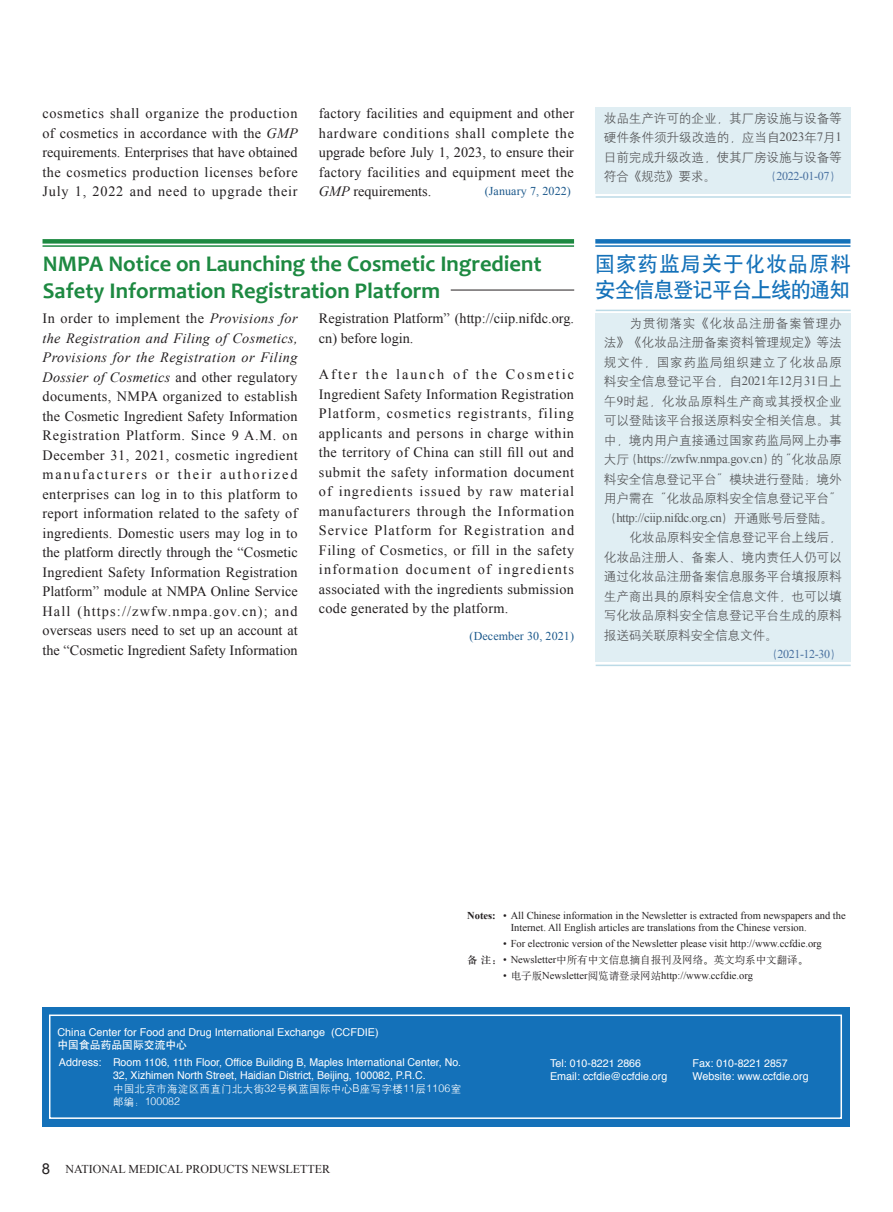
<style>
.page{position:relative;width:893px;height:1212px;background:#fff}
.page>*{position:absolute;margin:0;border:0;box-sizing:border-box;transform-origin:0 0}
.英文标题{font:700 22.5px/26.2px "Candara";color:#1d8941}
.中文标题{font:21px "H Yb 1 gj";letter-spacing:-.03em;color:#1471b9;scale:.96 1}
.中文标题-2{font:21px "H Yb 1 gj";letter-spacing:.06em;color:#1471b9;scale:.96 1}
.t1{font:15px "Arial";color:#231f20}
.英文{font:14.25px/19.5px "Times New Roman";letter-spacing:.02em;color:#231f20;text-align:justify}
.英文-2{font:14.25px/19.5px "Times New Roman";color:#231f20}
.中文{font:12.75px/19.5px "H Yg 2 gj";letter-spacing:-.02em;color:#57585a;text-align:justify}
.t2{font:12px "Times New Roman";color:#231f20}
.英文-3{font:12px "Times New Roman";letter-spacing:.01em;color:#1b588b}
.中文-2{font:12px "Times New Roman";letter-spacing:-.03em;color:#48709f}
.t3{font:10.8px/12.9px "Helvetica";color:#fff}
.t4{font:10.8px/13.6px "H Yg 2 gj";letter-spacing:.025em;color:#fff}
.t5{font:10.8px "H Yb 1 gj";color:#fff}
.t6{font:10.5px/12px "Times New Roman";color:#231f20;text-align:center}
.t7{font:10.5px "H Ya 6 gj";color:#231f20}
.s1{font-style:italic}
.s2{font-family:"Times New Roman"}
.s3{font-family:"H Yg 2 gj"}
.s4{font-weight:700}
.s5{font-family:"H Ya 3 gj"}
.s6{font-family:"H Ya 6 gj"}
.s7{font-family:"Helvetica";font-weight:300}
</style>
<div class="page">
<div style="left:42px;top:1007px;width:808px;height:119px;background:#1471b9"></div>
<div style="left:49px;top:1014px;width:793px;height:105px;border:2px solid #fff"></div>
<div style="left:596px;top:314px;width:255px;height:348px;background:#e0eef3"></div>
<div style="left:596px;top:107px;width:255px;height:87px;background:#e0eef3"></div>
<hr style="left:596px;top:310px;width:255px;height:1px;background:#bbdae6">
<hr style="left:596px;top:196px;width:255px;height:2px;background:#bbdae6">
<hr style="left:596px;top:665px;width:255px;height:1px;background:#bbdae6">
<hr style="left:595px;top:245px;width:255px;height:2px;background:#1471b9">
<div style="left:595px;top:239px;width:255px;height:5px;background:#1471b9"></div>
<hr style="left:43px;top:245px;width:531px;height:2px;background:#1d8941">
<div style="left:43px;top:239px;width:531px;height:5px;background:#1d8941"></div>
<hr style="left:451px;top:290px;width:123px;height:1px;background:#231f20">
<p class="英文" style="left:43px;top:103px;width:257px">cosmetics shall organize the production of cosmetics in accordance with the <span class="s1">GMP </span>requirements. Enterprises that have obtained the cosmetics production licenses before July 1, 2022 and need to upgrade their</p>
<p class="英文" style="left:319px;top:103px;width:257px">factory facilities and equipment and other hardware conditions shall complete the upgrade before July 1, 2023, to ensure their factory facilities and equipment meet the <span class="s1">GMP</span> requirements.</p>
<p class="英文-3" style="left:485px;top:183px;width:88px">(January 7, 2022)</p>
<p class="英文标题" style="left:43px;top:251px;width:500px">NMPA Notice on Launching the Cosmetic Ingredient<br>Safety Information Registration Platform</p>
<p class="英文" style="left:43px;top:309px;width:257px">In order to implement the <span class="s1">Provisions for the Registration and Filing of Cosmetics, Provisions for the Registration or Filing Dossier of Cosmetics</span> and other regulatory documents, NMPA organized to establish the Cosmetic Ingredient Safety Information Registration Platform. Since 9 A.M. on December 31, 2021, cosmetic ingredient manufacturers or their authorized enterprises can log in to this platform to report information related to the safety of ingredients. Domestic users may log in to the platform directly through the “Cosmetic Ingredient Safety Information Registration Platform” module at NMPA Online Service Hall (https://zwfw.nmpa.gov.cn); and overseas users need to set up an account at the “Cosmetic Ingredient Safety Information</p>
<p class="英文-2" style="left:319px;top:309px;width:257px">Registration Platform” (http://ciip.nifdc.org. cn) before login.</p>
<p class="英文" style="left:319px;top:365px;width:257px">After the launch of the Cosmetic Ingredient Safety Information Registration Platform, cosmetics registrants, filing applicants and persons in charge within the territory of China can still fill out and submit the safety information document of ingredients issued by raw material manufacturers through the Information Service Platform for Registration and Filing of Cosmetics, or fill in the safety information document of ingredients associated with the ingredients submission code generated by the platform.</p>
<p class="英文-3" style="left:470px;top:627px;width:106px">(December 30, 2021)</p>
<p class="中文" style="left:604px;top:108px;width:240px">妆品生产许可的企业，其厂房设施与设备等硬件条件须升级改造的，应当自<span class="s2">2023</span>年<span class="s2">7</span>月<span class="s2">1</span>日前完成升级改造，使其厂房设施与设备等符合《规范》要求。</p>
<p class="中文-2" style="left:765px;top:168px;width:78px"><span class="s3">（</span>2022-01-07<span class="s3">）</span></p>
<p class="中文标题-2" style="left:595px;top:254px;width:268px">国家药监局关于化妆品原料</p>
<p class="中文标题" style="left:595px;top:279px;width:267px">安全信息登记平台上线的通知</p>
<p class="中文" style="left:604px;top:313px;width:239px;text-indent:26px">为贯彻落实《化妆品注册备案管理办法》《化妆品注册备案资料管理规定》等法规文件，国家药监局组织建立了化妆品原料安全信息登记平台，自<span class="s2">2021</span>年<span class="s2">12</span>月<span class="s2">31</span>日上午<span class="s2">9</span>时起，化妆品原料生产商或其授权企业可以登陆该平台报送原料安全相关信息。其中，境内用户直接通过国家药监局网上办事大厅（<span class="s2">https://zwfw.nmpa.gov.cn</span>）的“化妆品原料安全信息登记平台”模块进行登陆；境外用户需在“化妆品原料安全信息登记平台”（<span class="s2">http://ciip.nifdc.org.cn</span>）开通账号后登陆。</p>
<p class="中文" style="left:604px;top:528px;width:239px;text-indent:26px">化妆品原料安全信息登记平台上线后，化妆品注册人、备案人、境内责任人仍可以通过化妆品注册备案信息服务平台填报原料生产商出具的原料安全信息文件，也可以填写化妆品原料安全信息登记平台生成的原料报送码关联原料安全信息文件。</p>
<p class="中文-2" style="left:766px;top:645px;width:78px"><span class="s3">（</span>2021-12-30<span class="s3">）</span></p>
<p class="t6" style="left:467px;top:909px;width:380px"><span class="s4">Notes:</span> • All Chinese information in the Newsletter is extracted from newspapers and the<br>Internet. All English articles are translations from the Chinese version.</p>
<p class="t6" style="left:503px;top:937px;width:320px">• For electronic version of the Newsletter please visit http://www.ccfdie.org</p>
<p class="t7" style="left:467px;top:955px;width:342px"><span class="s5">备 注</span>： <span class="s2">• Newsletter</span>中所有中文信息摘自报刊及网络。英文均系中文翻译。</p>
<p class="t6" style="left:503px;top:969px;width:251px">• <span class="s6">电子版</span>Newsletter<span class="s6">阅览请登录网站</span>http://www.ccfdie.org</p>
<p class="t3" style="left:57px;top:1026px;width:323px">China Center for Food and Drug International Exchange (CCFDIE)</p>
<p class="t5" style="left:57px;top:1040px;width:131px">中国食品药品国际交流中心</p>
<p class="t3" style="left:113px;top:1056px;width:350px;text-indent:-54px">Address: Room 1106, 11th Floor, Office Building B, Maples International Center, No.<br>32, Xizhimen North Street, Haidian District, Beijing, 100082, P.R.C.</p>
<p class="t4" style="left:113px;top:1081px;width:350px">中国北京市海淀区西直门北大街<span class="s7">32</span>号枫蓝国际中心<span class="s7">B</span>座写字楼<span class="s7">11</span>层<span class="s7">1106</span>室邮编：<span class="s7">100082</span></p>
<p class="t1" style="left:42px;top:1159px;width:10px">8</p>
<p class="t2" style="left:65px;top:1161px;width:266px">NATIONAL MEDICAL PRODUCTS NEWSLETTER</p>
<p class="t3" style="left:550px;top:1056px;width:93px">Tel: 010-8221 2866</p>
<p class="t3" style="left:693px;top:1056px;width:97px">Fax: 010-8221 2857</p>
<p class="t3" style="left:550px;top:1069px;width:119px">Email: ccfdie@ccfdie.org</p>
<p class="t3" style="left:693px;top:1069px;width:117px">Website: www.ccfdie.org</p>
</div>
